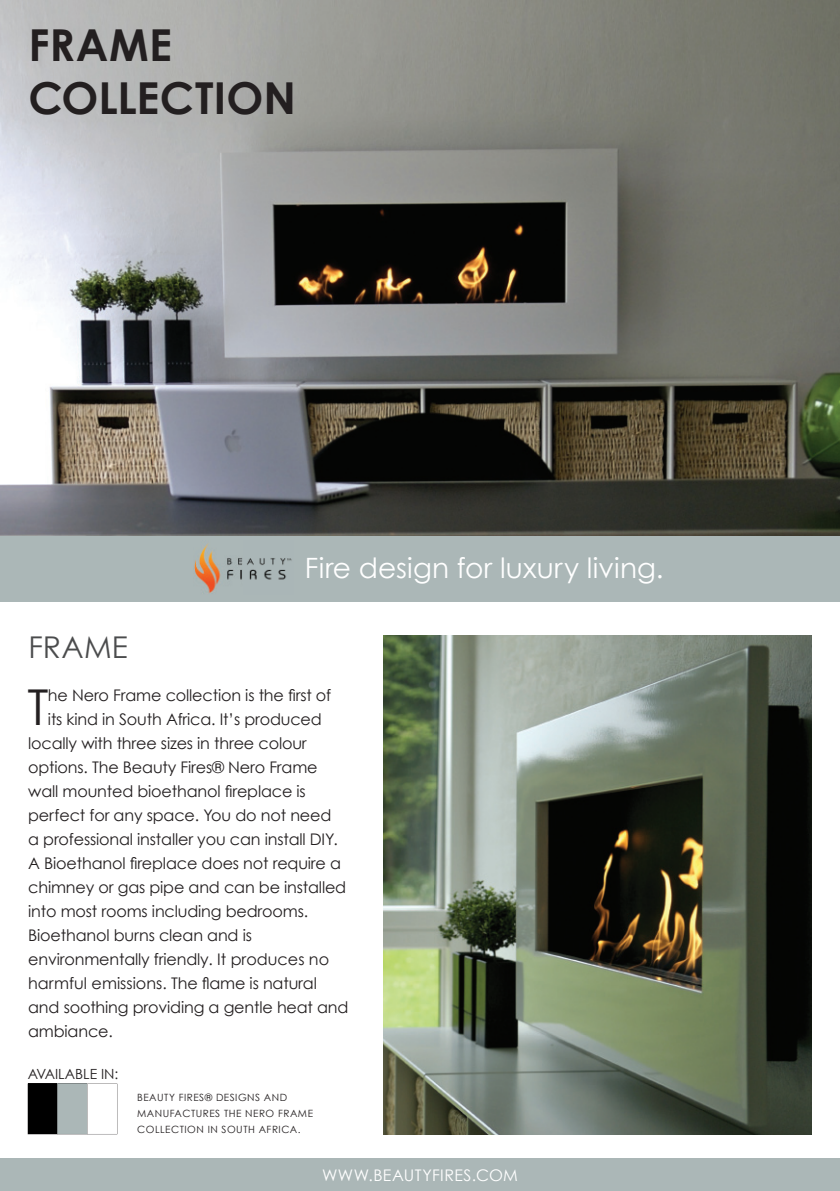
<style>
.page{position:relative;width:840px;height:1191px;background:#fff}
.page>*{position:absolute;margin:0;border:0;box-sizing:border-box;transform-origin:0 0}
.t1{font:49.4px "Century Gothic";color:#231f20}
.t2{font:700 44px/52.8px "Century Gothic";color:#231f20}
.t3{font:30px "Century Gothic";letter-spacing:.01em;color:#4b4c4d}
.t4{font:28px "Century Gothic";letter-spacing:.005em;color:#fff}
.t5{font:16px "Century Gothic";letter-spacing:-.01em;color:#231f20}
.t6{font:16px "Century Gothic";letter-spacing:.025em;color:#fff}
.t7{font:14px "Century Gothic";color:#231f20}
.t8{font:10px/16px "Century Gothic";letter-spacing:.05em;color:#231f20}
</style>
<div class="page">
<img style="left:0;top:0;width:839px;height:536px">
<div style="left:0;top:1158px;width:839px;height:33px;background:#abb7b7"></div>
<img style="left:383px;top:635px;width:428px;height:499px">
<div style="left:0;top:536px;width:839px;height:65px;background:#abb7b7"></div>
<svg style="left:28px;top:1083px;width:89px;height:51px"></svg>
<img style="left:194px;top:543px;width:98px;height:50px">
<h2 class="t2" style="left:28px;top:18px;width:269px">FRAME<br>COLLECTION</h2>
<h3 class="t3" style="left:28px;top:628px;width:101px">FRAME</h3>
<h3 class="t4" style="left:304px;top:551px;width:360px">Fire design for luxury living.</h3>
<h1 class="t1" style="left:27px;top:677px;width:23px">T</h1>
<p class="t5" style="left:48px;top:685px;width:285px">he Nero Frame collection is the first of</p>
<p class="t5" style="left:48px;top:709px;width:275px">its kind in South Africa. It’s produced</p>
<p class="t5" style="left:28px;top:733px;width:280px">locally with three sizes in three colour</p>
<p class="t5" style="left:28px;top:757px;width:291px">options. The Beauty Fires® Nero Frame</p>
<p class="t5" style="left:28px;top:781px;width:279px">wall mounted bioethanol fireplace is</p>
<p class="t5" style="left:28px;top:805px;width:304px">perfect for any space. You do not need</p>
<p class="t5" style="left:28px;top:829px;width:311px">a professional installer you can install DIY.</p>
<p class="t5" style="left:28px;top:853px;width:314px">A Bioethanol fireplace does not require a</p>
<p class="t5" style="left:28px;top:877px;width:319px">chimney or gas pipe and can be installed</p>
<p class="t5" style="left:28px;top:901px;width:281px">into most rooms including bedrooms.</p>
<p class="t5" style="left:28px;top:925px;width:225px">Bioethanol burns clean and is</p>
<p class="t5" style="left:28px;top:949px;width:302px">environmentally friendly. It produces no</p>
<p class="t5" style="left:28px;top:973px;width:290px">harmful emissions. The flame is natural</p>
<p class="t5" style="left:28px;top:997px;width:322px">and soothing providing a gentle heat and</p>
<p class="t5" style="left:28px;top:1021px;width:86px">ambiance.</p>
<p class="t7" style="left:28px;top:1065px;width:92px">AVAILABLE IN:</p>
<p class="t8" style="left:137px;top:1089px;width:177px">BEAUTY FIRES® DESIGNS AND<br>MANUFACTURES THE NERO FRAME<br>COLLECTION IN SOUTH AFRICA.</p>
<p class="t6" style="left:322px;top:1165px;width:197px">WWW.BEAUTYFIRES.COM</p>
</div>
